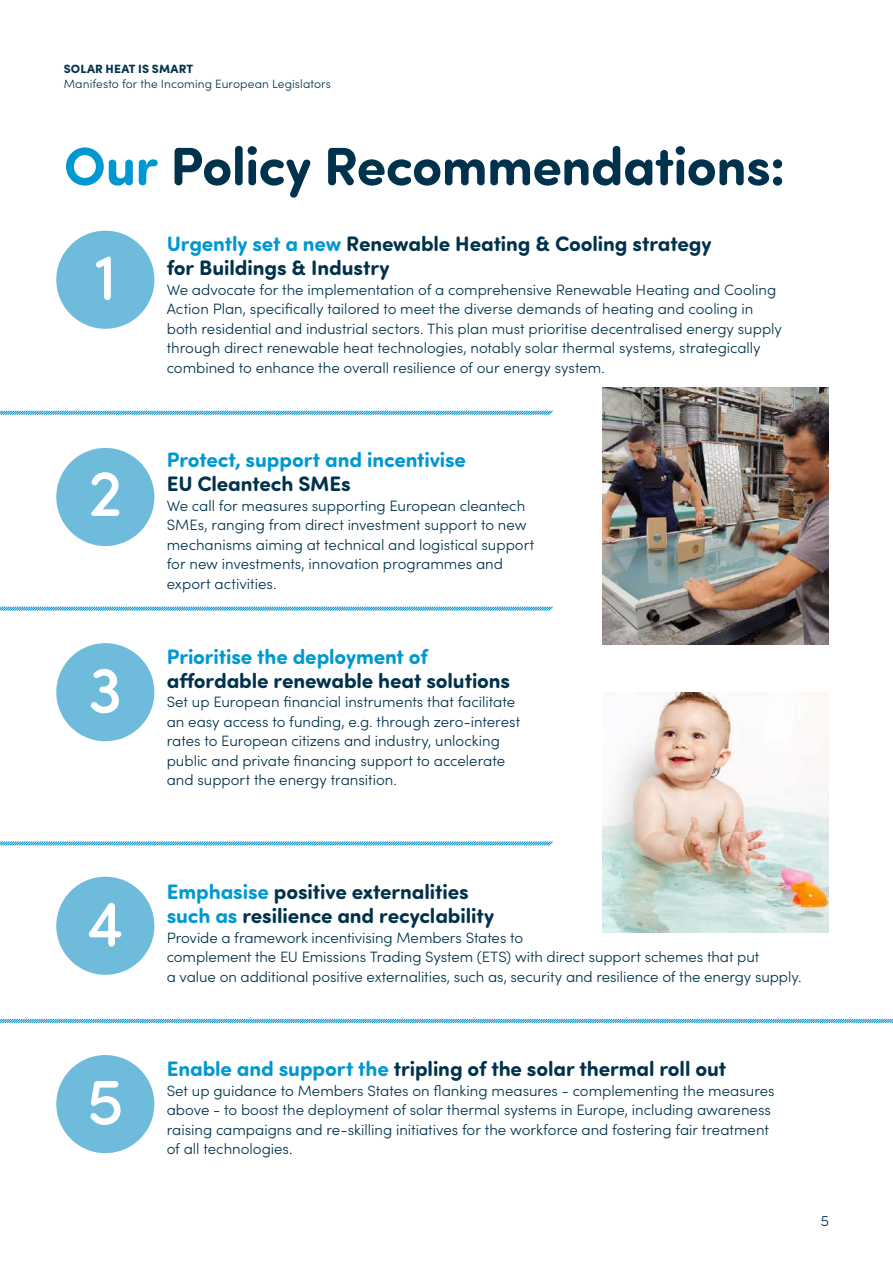
<style>
.page{position:relative;width:893px;height:1263px;background:#fff}
.page>*{position:absolute;margin:0;border:0;box-sizing:border-box;transform-origin:0 0}
.t1{font:500 66px "Sofia Pro Soft";color:#fff}
.t2{font:700 54px "Sofia Pro Soft";letter-spacing:-.01em;color:#00324b}
.t3{font:700 21px/24px "Sofia Pro Soft";letter-spacing:-.005em;color:#00324b}
.t4{font:700 21px "Sofia Pro Soft";letter-spacing:-.005em;color:#0098d1}
.t5{font:300 15px/19.5px "Sofia Pro";color:#00324b}
.t6{font:300 12px "Sofia Pro";letter-spacing:.01em;color:#00324b}
.t7{font:900 12px "Sofia Pro";letter-spacing:.015em;color:#00324b}
.s1{color:#0098d1}
</style>
<div class="page">
<div style="left:56px;top:231px;width:98px;height:98px;background:#6ebbdc;border-radius:50%"></div>
<div style="left:56px;top:448px;width:98px;height:98px;background:#6ebbdc;border-radius:50%"></div>
<div style="left:56px;top:643px;width:98px;height:98px;background:#6ebbdc;border-radius:50%"></div>
<div style="left:56px;top:877px;width:98px;height:98px;background:#6ebbdc;border-radius:50%"></div>
<div style="left:56px;top:1055px;width:98px;height:98px;background:#6ebbdc;border-radius:50%"></div>
<svg style="left:0;top:410px;width:553px;height:5px;background:#82c9e3"></svg>
<svg style="left:0;top:606px;width:553px;height:5px;background:#82c9e3"></svg>
<svg style="left:0;top:841px;width:553px;height:5px;background:#82c9e3"></svg>
<svg style="left:0;top:1018px;width:893px;height:6px"></svg>
<img style="left:602px;top:387px;width:227px;height:258px">
<img style="left:602px;top:693px;width:227px;height:239px">
<p class="t7" style="left:64px;top:59px;width:131px">SOLAR HEAT IS SMART</p>
<p class="t6" style="left:64px;top:75px;width:269px">Manifesto for the Incoming European Legislators</p>
<h2 class="t2" style="left:64px;top:127px;width:723px"><span class="s1">Our</span> Policy Recommendations:</h2>
<h1 class="t1" style="left:94px;top:229px;width:24px">1</h1>
<h1 class="t1" style="left:88px;top:445px;width:36px">2</h1>
<h1 class="t1" style="left:88px;top:642px;width:36px">3</h1>
<h3 class="t3" style="left:167px;top:230px;width:546px"><span class="s1">Urgently set a new</span> Renewable Heating &amp; Cooling strategy for Buildings &amp; Industry</h3>
<p class="t5" style="left:167px;top:279px;width:617px">We advocate for the implementation of a comprehensive Renewable Heating and Cooling Action Plan, specifically tailored to meet the diverse demands of heating and cooling in both residential and industrial sectors. This plan must prioritise decentralised energy supply through direct renewable heat technologies, notably solar thermal systems, strategically combined to enhance the overall resilience of our energy system.</p>
<h3 class="t4" style="left:167px;top:444px;width:301px">Protect, support and incentivise</h3>
<h3 class="t3" style="left:167px;top:470px;width:186px">EU Cleantech SMEs</h3>
<p class="t5" style="left:167px;top:495px;width:369px">We call for measures supporting European cleantech SMEs, ranging from direct investment support to new mechanisms aiming at technical and logistical support for new investments, innovation programmes and export activities.</p>
<h3 class="t4" style="left:167px;top:641px;width:263px">Prioritise the deployment of</h3>
<h3 class="t3" style="left:167px;top:667px;width:345px">affordable renewable heat solutions</h3>
<p class="t5" style="left:167px;top:691px;width:355px">Set up European financial instruments that facilitate an easy access to funding, e.g. through zero-interest rates to European citizens and industry, unlocking public and private financing support to accelerate and support the energy transition.</p>
<h1 class="t1" style="left:87px;top:875px;width:38px">4</h1>
<h1 class="t1" style="left:87px;top:1053px;width:39px">5</h1>
<h3 class="t3" style="left:167px;top:878px;width:329px"><span class="s1">Emphasise</span> positive externalities <span class="s1">such as</span> resilience and recyclability</h3>
<p class="t5" style="left:167px;top:927px;width:636px">Provide a framework incentivising Members States to<br>complement the EU Emissions Trading System (ETS) with direct support schemes that put<br>a value on additional positive externalities, such as, security and resilience of the energy supply.</p>
<h3 class="t3" style="left:167px;top:1055px;width:561px"><span class="s1">Enable and support the</span> tripling of the solar thermal roll out</h3>
<p class="t5" style="left:167px;top:1080px;width:609px">Set up guidance to Members States on flanking measures - complementing the measures above - to boost the deployment of solar thermal systems in Europe, including awareness raising campaigns and re-skilling initiatives for the workforce and fostering fair treatment of all technologies.</p>
<p class="t5" style="left:821px;top:1210px;width:10px">5</p>
</div>
